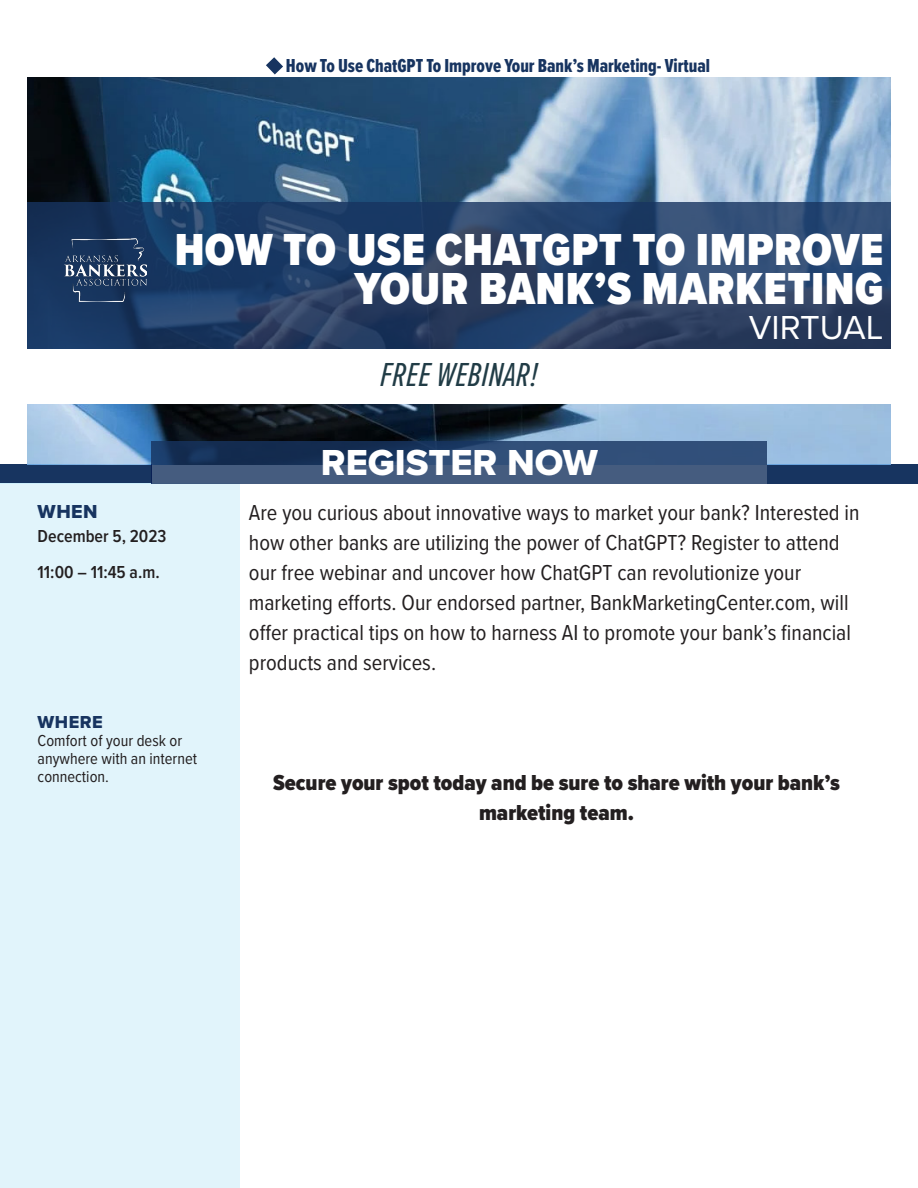
<style>
.page{position:relative;width:918px;height:1188px;background:#fff}
.page>*{position:absolute;margin:0;border:0;box-sizing:border-box;transform-origin:0 0}
.t1{font:900 46.5px/39px "Proxima Nova Cond";letter-spacing:.01em;color:#fff;text-align:right}
.t2{font:37.5px "Proxima Nova Extrabld";color:#fff}
.t3{font:italic 34.5px "Proxima Nova Ex Cn";color:#213c46}
.t4{font:34.5px "Proxima Nova";color:#fff}
.t5{font:22.5px/30px "Proxima Nova Cond";color:#231f20}
.t6{font:900 22.5px/30px "Proxima Nova Cond";color:#231f20;text-align:center}
.t7{font:19.5px "Proxima Nova Ex Cn Extrabld";color:#173460}
.t8{font:19.5px "Proxima Nova Extrabld";color:#173460}
.t9{font:600 18px "Proxima Nova Cond";color:#231f20}
.t10{font:18px "Proxima Nova Extrabld";letter-spacing:.025em;color:#173460}
.t11{font:16.5px/18px "Proxima Nova Cond";color:#231f20}
</style>
<div class="page">
<div style="left:0;top:484px;width:240px;height:704px;background:#e1f4fb"></div>
<img style="left:28px;top:78px;width:863px;height:386px">
<svg style="left:151px;top:441px;width:616px;height:43px;background:#324c72"></svg>
<svg style="left:27px;top:202px;width:864px;height:147px;background:#253f66"></svg>
<svg style="left:266px;top:57px;width:17px;height:17px"></svg>
<div style="left:23px;top:349px;width:868px;height:55px;background:#fff"></div>
<div style="left:767px;top:464px;width:151px;height:20px;background:#173460"></div>
<div style="left:0;top:464px;width:151px;height:20px;background:#173460"></div>
<img style="left:65px;top:239px;width:82px;height:62px">
<p class="t7" style="left:286px;top:52px;width:426px">How To Use ChatGPT To Improve Your Bank’s Marketing- Virtual</p>
<p class="t1" style="left:175px;top:230px;width:710px">HOW TO USE CHATGPT TO IMPROVE<br>YOUR BANK’S MARKETING</p>
<p class="t4" style="left:749px;top:302px;width:136px">VIRTUAL</p>
<p class="t3" style="left:380px;top:350px;width:159px">FREE WEBINAR!</p>
<p class="t8" style="left:38px;top:497px;width:62px">WHEN</p>
<p class="t9" style="left:38px;top:523px;width:130px">December 5, 2023</p>
<p class="t9" style="left:38px;top:559px;width:124px">11:00 – 11:45 a.m.</p>
<p class="t10" style="left:38px;top:708px;width:67px">WHERE</p>
<p class="t11" style="left:38px;top:731px;width:161px">Comfort of your desk or anywhere with an internet connection.</p>
<p class="t2" style="left:321px;top:435px;width:278px">REGISTER NOW</p>
<p class="t5" style="left:249px;top:497px;width:612px">Are you curious about innovative ways to market your bank? Interested in how other banks are utilizing the power of ChatGPT? Register to attend our free webinar and uncover how ChatGPT can revolutionize your marketing efforts. Our endorsed partner, BankMarketingCenter.com, will offer practical tips on how to harness AI to promote your bank’s financial products and services.</p>
<p class="t6" style="left:273px;top:768px;width:568px">Secure your spot today and be sure to share with your bank’s marketing team.</p>
</div>
